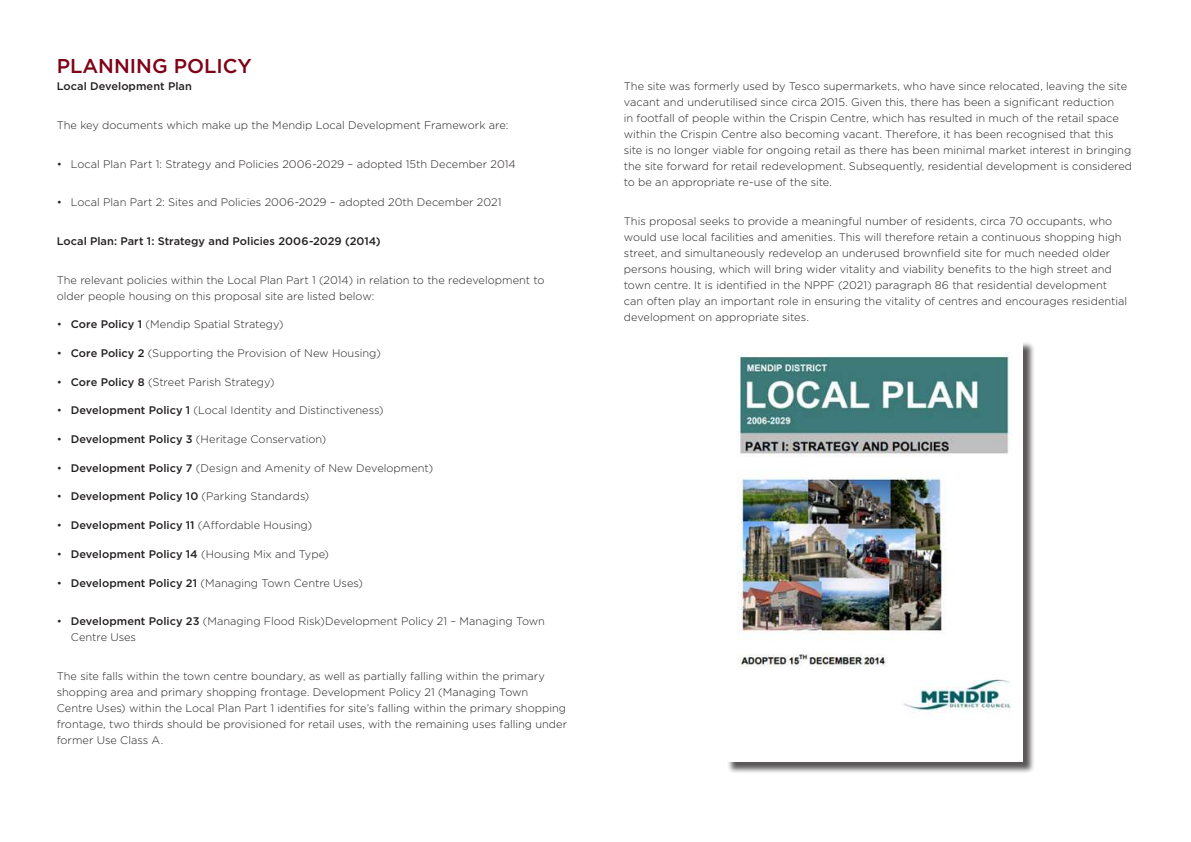
<style>
.page{position:relative;width:1191px;height:842px;background:#fff}
.page>*{position:absolute;margin:0;border:0;box-sizing:border-box;transform-origin:0 0}
.t1{font:500 20px "Gotham";color:#7f0118}
.t2{font:300 11px/16px "Gotham";color:#231f20}
.t3{font:500 11px "Gotham";letter-spacing:.005em;color:#231f20}
.s1{font-weight:500}
</style>
<div class="page">
<div style="left:726px;top:342px;width:309px;height:432px;background:#231f20;opacity:.75"></div>
<img style="left:726px;top:342px;width:296px;height:420px">
<h1 class="t1" style="left:57px;top:53px;width:196px">PLANNING POLICY</h1>
<p class="t3" style="left:57px;top:79px;width:137px">Local Development Plan</p>
<p class="t2" style="left:57px;top:117px;width:453px">The key documents which make up the Mendip Local Development Framework are:</p>
<p class="t2" style="left:57px;top:155px;width:460px">• Local Plan Part 1: Strategy and Policies 2006-2029 – adopted 15th December 2014</p>
<p class="t2" style="left:57px;top:194px;width:446px">• Local Plan Part 2: Sites and Policies 2006-2029 – adopted 20th December 2021</p>
<p class="t3" style="left:57px;top:234px;width:325px">Local Plan: Part 1: Strategy and Policies 2006-2029 (2014)</p>
<p class="t2" style="left:57px;top:271px;width:489px">The relevant policies within the Local Plan Part 1 (2014) in relation to the redevelopment to older people housing on this proposal site are listed below:</p>
<p class="t2" style="left:57px;top:316px;width:228px">• <span class="s1">Core Policy 1</span> (Mendip Spatial Strategy)</p>
<p class="t2" style="left:57px;top:345px;width:325px">• <span class="s1">Core Policy 2</span> (Supporting the Provision of New Housing)</p>
<p class="t2" style="left:57px;top:374px;width:219px">• <span class="s1">Core Policy 8</span> (Street Parish Strategy)</p>
<p class="t2" style="left:57px;top:402px;width:328px">• <span class="s1">Development Policy 1</span> (Local Identity and Distinctiveness)</p>
<p class="t2" style="left:57px;top:431px;width:271px">• <span class="s1">Development Policy 3</span> (Heritage Conservation)</p>
<p class="t2" style="left:57px;top:460px;width:378px">• <span class="s1">Development Policy 7</span> (Design and Amenity of New Development)</p>
<p class="t2" style="left:57px;top:488px;width:254px">• <span class="s1">Development Policy 10</span> (Parking Standards)</p>
<p class="t2" style="left:57px;top:517px;width:257px">• <span class="s1">Development Policy 11</span> (Affordable Housing)</p>
<p class="t2" style="left:57px;top:546px;width:274px">• <span class="s1">Development Policy 14</span> (Housing Mix and Type)</p>
<p class="t2" style="left:57px;top:574px;width:307px">• <span class="s1">Development Policy 21</span> (Managing Town Centre Uses)</p>
<p class="t2" style="left:71px;top:613px;width:475px;text-indent:-14px">• <span class="s1">Development Policy 23</span> (Managing Flood Risk)Development Policy 21 – Managing Town<br>Centre Uses</p>
<p class="t2" style="left:57px;top:668px;width:512px">The site falls within the town centre boundary, as well as partially falling within the primary shopping area and primary shopping frontage. Development Policy 21 (Managing Town Centre Uses) within the Local Plan Part 1 identifies for site’s falling within the primary shopping frontage, two thirds should be provisioned for retail uses, with the remaining uses falling under former Use Class A.</p>
<p class="t2" style="left:624px;top:78px;width:510px">The site was formerly used by Tesco supermarkets, who have since relocated, leaving the site vacant and underutilised since circa 2015. Given this, there has been a significant reduction<br>in footfall of people within the Crispin Centre, which has resulted in much of the retail space within the Crispin Centre also becoming vacant. Therefore, it has been recognised that this site is no longer viable for ongoing retail as there has been minimal market interest in bringing the site forward for retail redevelopment. Subsequently, residential development is considered to be an appropriate re-use of the site.</p>
<p class="t2" style="left:624px;top:213px;width:505px">This proposal seeks to provide a meaningful number of residents, circa 70 occupants, who would use local facilities and amenities. This will therefore retain a continuous shopping high street, and simultaneously redevelop an underused brownfield site for much needed older persons housing, which will bring wider vitality and viability benefits to the high street and town centre. It is identified in the NPPF (2021) paragraph 86 that residential development can often play an important role in ensuring the vitality of centres and encourages residential development on appropriate sites.</p>
</div>
